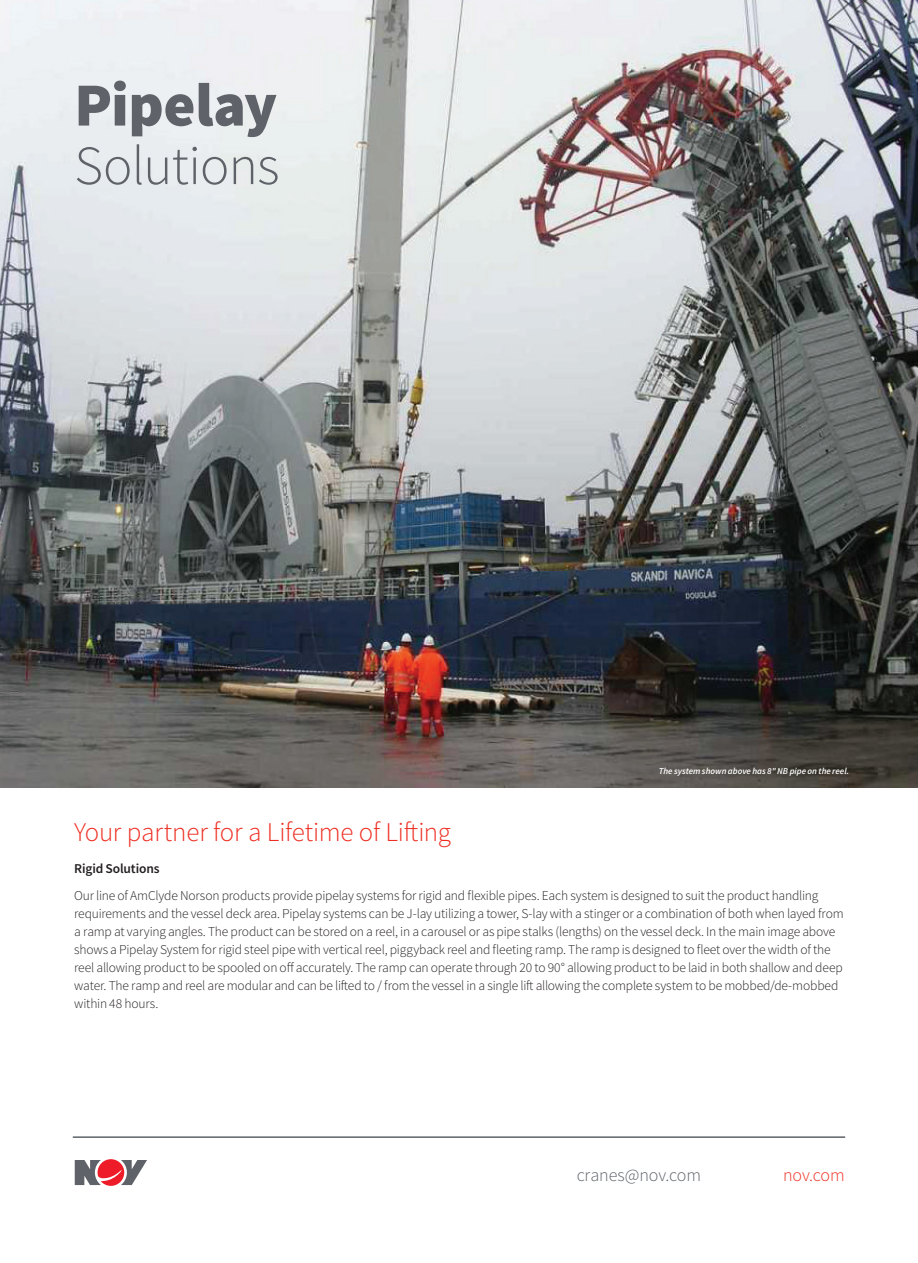
<style>
.page{position:relative;width:918px;height:1263px;background:#fff}
.page>*{position:absolute;margin:0;border:0;box-sizing:border-box;transform-origin:0 0}
.t1{font:900 61.35px "Source Sans Pro";letter-spacing:-.01em;color:#5f6369}
.t2{font:300 55.35px "Source Sans Pro";letter-spacing:-.015em;color:#5f6369}
.t3{font:300 27px "Source Sans Pro";letter-spacing:-.015em;color:#ee2e22}
.t4{font:300 18px "Source Sans Pro";letter-spacing:-.005em;color:#5f6369}
.t5{font:300 18px "Source Sans Pro";letter-spacing:-.01em;color:#ee2e22}
.t6{font:300 13.5px/18px "Source Sans Pro";letter-spacing:-.015em;color:#231f20}
.t7{font:600 13.5px "Source Sans Pro";letter-spacing:-.01em;color:#231f20}
.t8{font:italic 600 9px "Source Sans Pro";color:#fff}
</style>
<div class="page">
<img style="left:0;top:0;width:918px;height:787px">
<hr style="left:73px;top:1136px;width:772px;height:2px;background:#5f6369">
<svg style="left:75px;top:1159px;width:72px;height:27px"></svg>
<h1 class="t1" style="left:74px;top:65px;width:204px">Pipelay</h1>
<h2 class="t2" style="left:74px;top:132px;width:207px">Solutions</h2>
<h3 class="t3" style="left:74px;top:816px;width:378px">Your partner for a Lifetime of Lifting</h3>
<p class="t8" style="left:659px;top:765px;width:192px">The system shown above has 8" NB pipe on the reel.</p>
<p class="t7" style="left:74px;top:860px;width:87px">Rigid Solutions</p>
<p class="t6" style="left:74px;top:886px;width:771px">Our line of AmClyde Norson products provide pipelay systems for rigid and flexible pipes. Each system is designed to suit the product handling requirements and the vessel deck area. Pipelay systems can be J-lay utilizing a tower, S-lay with a stinger or a combination of both when layed from a ramp at varying angles. The product can be stored on a reel, in a carousel or as pipe stalks (lengths) on the vessel deck. In the main image above shows a Pipelay System for rigid steel pipe with vertical reel, piggyback reel and fleeting ramp. The ramp is designed to fleet over the width of the reel allowing product to be spooled on off accurately. The ramp can operate through 20 to 90° allowing product to be laid in both shallow and deep water. The ramp and reel are modular and can be lifted to / from the vessel in a single lift allowing the complete system to be mobbed/de-mobbed within 48 hours.</p>
<h3 class="t4" style="left:577px;top:1164px;width:126px">cranes@nov.com</h3>
<h3 class="t5" style="left:783px;top:1164px;width:63px">nov.com</h3>
</div>
